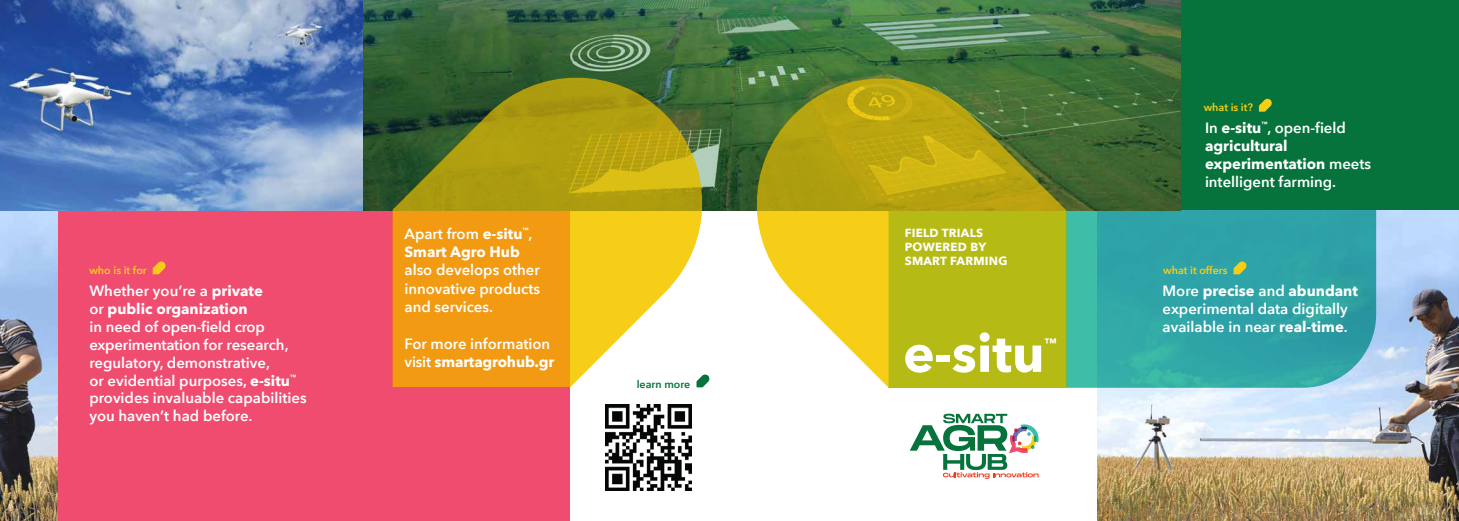
<style>
.page{position:relative;width:1459px;height:521px;background:#fff}
.page>*{position:absolute;margin:0;border:0;box-sizing:border-box;transform-origin:0 0}
.t1{font:700 52.76px "Avenir Next";color:#fff}
.t2{font:600 14.88px/17.8px "Avenir Next";color:#fff}
.t3{font:700 14.88px/17.8px "Avenir Next";color:#fff}
.t4{font:700 12.25px "Avenir Next";color:#fff}
.t5{font:700 11.81px/14.1px "Avenir Next";letter-spacing:.02em;color:#fff}
.t6{font:600 10.67px "Avenir Next";color:#f7ce17}
.t7{font:600 10.67px "Avenir Next";color:#05733b}
.t8{font:700 6.12px "Avenir Next";color:#fff}
.s1{font-weight:700}
.s2{font-weight:600}
</style>
<div class="page">
<img style="left:1097px;top:210px;width:361px;height:311px">
<img style="left:0;top:210px;width:59px;height:311px">
<svg style="left:1066px;top:210px;width:310px;height:178px;background:#34a7a7"></svg>
<div style="left:59px;top:210px;width:511px;height:311px;background:#ef4c6f"></div>
<img style="left:0;top:0;width:1180px;height:210px">
<svg style="left:757px;top:78px;width:309px;height:310px;background:#b9b32e"></svg>
<svg style="left:909px;top:413px;width:130px;height:66px"></svg>
<svg style="left:392px;top:78px;width:310px;height:309px;background:#c7a42c"></svg>
<div style="left:1181px;top:0;width:277px;height:210px;background:#05733b"></div>
<svg style="left:1258px;top:98px;width:14px;height:14px"></svg>
<svg style="left:1233px;top:261px;width:13px;height:13px"></svg>
<svg style="left:153px;top:261px;width:13px;height:13px"></svg>
<img style="left:605px;top:404px;width:87px;height:86px">
<svg style="left:696px;top:374px;width:14px;height:13px"></svg>
<p class="t6" style="left:1203px;top:98px;width:51px">what is it?</p>
<p class="t2" style="left:1205px;top:119px;width:142px">In <span class="s1">e-situ</span> , open-field</p>
<p class="t8" style="left:1261px;top:119px;width:8px">™</p>
<p class="t3" style="left:1205px;top:137px;width:168px">agricultural experimentation <span class="s2">meets intelligent farming.</span></p>
<p class="t2" style="left:404px;top:224px;width:129px">Apart from <span class="s1">e-situ</span> ,</p>
<p class="t8" style="left:522px;top:224px;width:8px">™</p>
<p class="t5" style="left:904px;top:226px;width:104px">FIELD TRIALS<br>POWERED BY<br>SMART FARMING</p>
<p class="t3" style="left:404px;top:243px;width:117px">Smart Agro Hub</p>
<p class="t2" style="left:404px;top:261px;width:137px;line-height:18.4px;text-align:justify">also develops other innovative products and services.</p>
<p class="t2" style="left:404px;top:334px;width:151px;line-height:18.4px">For more information visit <span class="s1">smartagrohub.gr</span></p>
<p class="t6" style="left:89px;top:261px;width:59px">who is it for</p>
<p class="t6" style="left:1163px;top:261px;width:66px">what it offers</p>
<p class="t2" style="left:89px;top:282px;width:202px">Whether you’re a <span class="s1">private<br></span>or <span class="s1">public organization<br></span>in need of open-field crop experimentation for research, regulatory, demonstrative,<br>or evidential purposes, <span class="s1">e-situ</span></p>
<p class="t2" style="left:1162px;top:282px;width:197px">More <span class="s1">precise</span> and <span class="s1">abundant </span>experimental data digitally available in near <span class="s1">real-time</span>.</p>
<h1 class="t1" style="left:903px;top:308px;width:143px">e-situ</h1>
<p class="t4" style="left:1044px;top:332px;width:14px">™</p>
<p class="t8" style="left:290px;top:371px;width:8px">™</p>
<p class="t2" style="left:89px;top:389px;width:219px">provides invaluable capabilities you haven’t had before.</p>
<p class="t7" style="left:636px;top:375px;width:55px">learn more</p>
</div>
